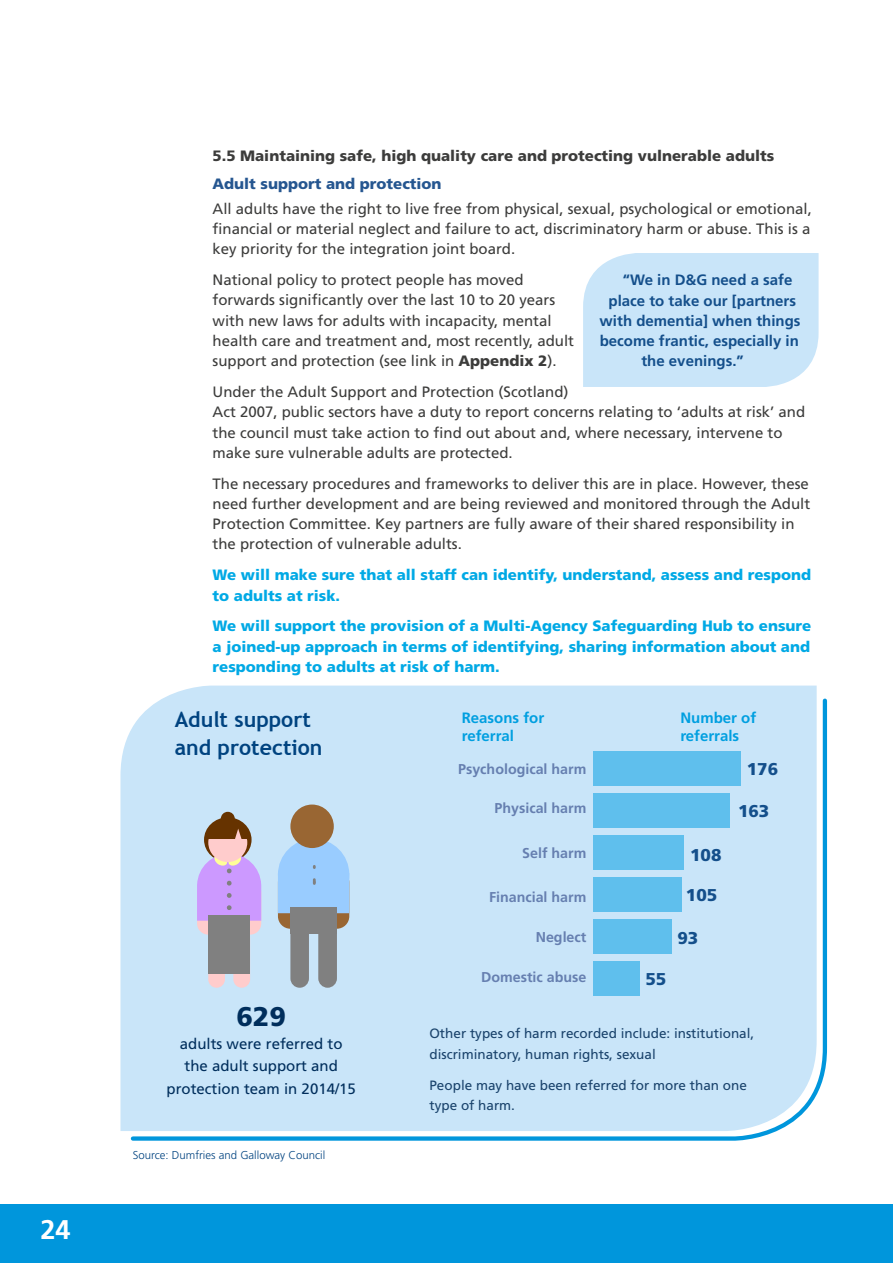
<style>
.page{position:relative;width:893px;height:1263px;background:#fff}
.page>*{position:absolute;margin:0;border:0;box-sizing:border-box;transform-origin:0 0}
.t1{font:900 27px "Frutiger";color:#002e5c}
.t2{font:700 27px "Frutiger";color:#fff}
.t3{font:700 21.3px/27.2px "Trebuchet MS";color:#004380}
.t4{font:900 17.1px "Frutiger";color:#144f8b}
.t5{font:15px/20.2px "Frutiger";color:#3c3c3b}
.t6{font:900 15px/20.2px "Frutiger";color:#00a9e5}
.t7{font:700 15px "Frutiger";color:#144f8b}
.t8{font:900 15px "Frutiger";color:#3c3c3b}
.t9{font:15px/22.8px "Frutiger";color:#002e5c;text-align:center}
.t10{font:700 15px/18px "Frutiger";color:#009fe0}
.t11{font:900 15px "Frutiger";color:#255690}
.t12{font:700 14.25px "Frutiger";color:#667fb0}
.t13{font:13.5px/20.2px "Frutiger";color:#1a436c}
.t14{font:300 11.4px "Frutiger";color:#004380}
.s1{font-weight:900}
</style>
<div class="page">
<div style="left:0;top:1204px;width:893px;height:59px;background:#0096dc"></div>
<svg style="left:120px;top:685px;width:697px;height:446px;background:#d0e8f9"></svg>
<div style="left:129px;top:696px;width:699px;height:445px;background:#c9e5f9"></div>
<div style="left:593px;top:961px;width:47px;height:35px;background:#5fbfed"></div>
<div style="left:593px;top:919px;width:78px;height:35px;background:#5fbfed"></div>
<div style="left:593px;top:878px;width:89px;height:34px;background:#5fbfed"></div>
<div style="left:593px;top:835px;width:91px;height:35px;background:#5fbfed"></div>
<div style="left:593px;top:793px;width:137px;height:34px;background:#5fbfed"></div>
<div style="left:593px;top:751px;width:148px;height:34px;background:#5fbfed"></div>
<div style="left:221px;top:812px;width:14px;height:14px;background:#630;border-radius:50%"></div>
<svg style="left:204px;top:817px;width:48px;height:45px"></svg>
<div style="left:197px;top:882px;width:64px;height:53px;background:#fcc;border-radius:11px"></div>
<div style="left:208px;top:823px;width:39px;height:39px;background:#fcc;border-radius:50%"></div>
<div style="left:208px;top:929px;width:17px;height:59px;background:#fcc;border-radius:8px"></div>
<div style="left:233px;top:929px;width:17px;height:59px;background:#fcc;border-radius:8px"></div>
<svg style="left:197px;top:854px;width:64px;height:67px;background:#cda4f6"></svg>
<div style="left:208px;top:915px;width:42px;height:59px;background:#808080"></div>
<svg style="left:207px;top:819px;width:42px;height:21px"></svg>
<div style="left:278px;top:870px;width:71px;height:59px;background:#963;border-radius:13px"></div>
<div style="left:278px;top:873px;width:71px;height:40px;background:#9cf"></div>
<div style="left:278px;top:839px;width:71px;height:71px;background:#9cf;border-radius:50%"></div>
<div style="left:290px;top:907px;width:47px;height:26px;background:#808080"></div>
<div style="left:290px;top:804px;width:44px;height:44px;background:#963;border-radius:50%"></div>
<div style="left:290px;top:922px;width:19px;height:66px;background:#808080;border-radius:9px"></div>
<div style="left:318px;top:922px;width:19px;height:66px;background:#808080;border-radius:9px"></div>
<svg style="left:313px;top:878px;width:3px;height:5px"></svg>
<div style="left:583px;top:253px;width:236px;height:134px;background:#c9e5f9"></div>
<h1 class="t2" style="left:40px;top:1214px;width:32px">24</h1>
<p class="t8" style="left:213px;top:146px;width:563px">5.5 Maintaining safe, high quality care and protecting vulnerable adults</p>
<p class="t11" style="left:213px;top:175px;width:230px">Adult support and protection</p>
<p class="t5" style="left:213px;top:198px;width:601px;text-align:justify">All adults have the right to live free from physical, sexual, psychological or emotional, financial or material neglect and failure to act, discriminatory harm or abuse. This is a key priority for the integration joint board.</p>
<p class="t5" style="left:213px;top:270px;width:363px">National policy to protect people has moved forwards significantly over the last 10 to 20 years with new laws for adults with incapacity, mental health care and treatment and, most recently, adult support and protection (see link in <span class="s1">Appendix 2</span>).</p>
<p class="t5" style="left:213px;top:382px;width:594px">Under the Adult Support and Protection (Scotland)<br>Act 2007, public sectors have a duty to report concerns relating to ‘adults at risk’ and the council must take action to find out about and, where necessary, intervene to make sure vulnerable adults are protected.</p>
<p class="t5" style="left:213px;top:473px;width:599px">The necessary procedures and frameworks to deliver this are in place. However, these need further development and are being reviewed and monitored through the Adult Protection Committee. Key partners are fully aware of their shared responsibility in the protection of vulnerable adults.</p>
<p class="t6" style="left:213px;top:565px;width:600px">We will make sure that all staff can identify, understand, assess and respond to adults at risk.</p>
<p class="t6" style="left:213px;top:616px;width:600px;text-align:justify">We will support the provision of a Multi-Agency Safeguarding Hub to ensure a joined-up approach in terms of identifying, sharing information about and responding to adults at risk of harm.</p>
<p class="t7" style="left:623px;top:271px;width:171px">“We in D&amp;G need a safe</p>
<p class="t7" style="left:609px;top:292px;width:189px">place to take our [partners</p>
<p class="t7" style="left:600px;top:312px;width:202px">with dementia] when things</p>
<p class="t7" style="left:600px;top:332px;width:201px">become frantic, especially in</p>
<p class="t7" style="left:641px;top:352px;width:104px">the evenings.”</p>
<h2 class="t3" style="left:175px;top:706px;width:149px">Adult support and protection</h2>
<h1 class="t1" style="left:236px;top:1000px;width:51px">629</h1>
<p class="t9" style="left:167px;top:1032px;width:191px">adults were referred to the adult support and protection team in 2014/15</p>
<p class="t14" style="left:133px;top:1149px;width:194px">Source: Dumfries and Galloway Council</p>
<p class="t10" style="left:462px;top:708px;width:84px">Reasons for referral</p>
<p class="t10" style="left:680px;top:708px;width:77px">Number of referrals</p>
<p class="t12" style="left:458px;top:760px;width:130px">Psychological harm</p>
<p class="t12" style="left:495px;top:800px;width:93px">Physical harm</p>
<p class="t12" style="left:522px;top:844px;width:66px">Self harm</p>
<p class="t12" style="left:489px;top:889px;width:99px">Financial harm</p>
<p class="t12" style="left:536px;top:929px;width:52px">Neglect</p>
<p class="t12" style="left:481px;top:969px;width:107px">Domestic abuse</p>
<p class="t4" style="left:645px;top:969px;width:22px">55</p>
<p class="t4" style="left:690px;top:845px;width:33px">108</p>
<p class="t4" style="left:686px;top:885px;width:33px">105</p>
<p class="t4" style="left:677px;top:927px;width:22px">93</p>
<p class="t4" style="left:747px;top:759px;width:33px">176</p>
<p class="t4" style="left:738px;top:800px;width:33px">163</p>
<p class="t13" style="left:429px;top:1023px;width:326px">Other types of harm recorded include: institutional, discriminatory, human rights, sexual</p>
<p class="t13" style="left:429px;top:1074px;width:319px">People may have been referred for more than one type of harm.</p>
</div>
